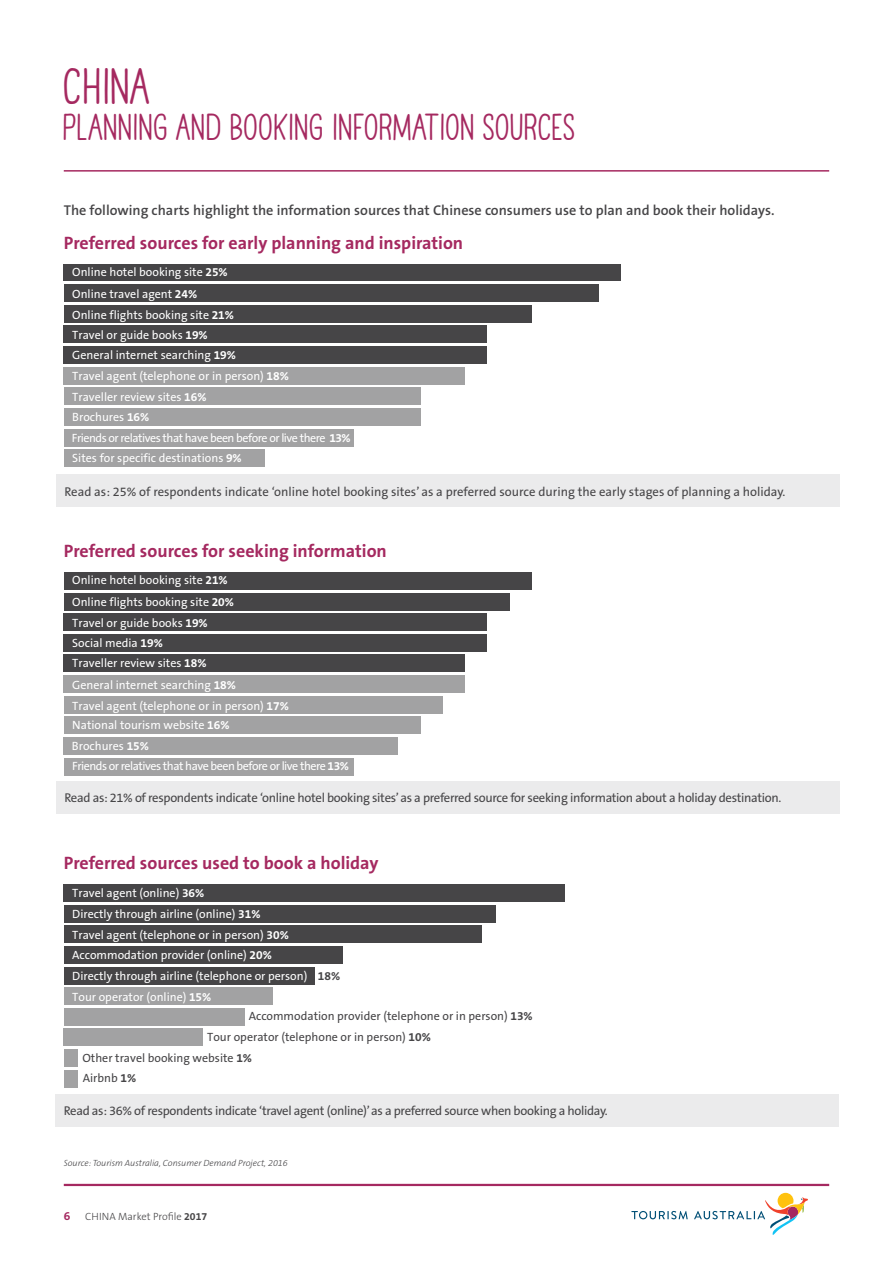
<style>
.page{position:relative;width:893px;height:1263px;background:#fff}
.page>*{position:absolute;margin:0;border:0;box-sizing:border-box;transform-origin:0 0}
.t1{font:700 45px "TAHAVEANICEDAY Basic";color:#a52960}
.t2{font:700 33px "TAHAVEANICEDAY Basic";color:#a52960}
.t3{font:700 18px "The Sans B7";color:#a52960}
.t4{font:600 14.25px "The Sans B6";color:#464547}
.t5{font:12.75px "The Sans B5 Plain";letter-spacing:-.025em;color:#464547}
.t6{font:12.75px "The Sans B5 Plain";color:#464547}
.t7{font:12px/20.7px "The Sans B5 Plain";color:#fff}
.t8{font:12px "The Sans B5 Plain";color:#464547}
.t9{font:12px/21px "The Sans B5 Plain";letter-spacing:-.04em;color:#fff}
.t10{font:300 10.5px "The Sans B3";color:#464547}
.t11{font:italic 300 9px "The Sans B3";color:#464547}
.s1{font-family:"The Sans B7";font-weight:700}
.s2{font-family:"The Sans B7";font-weight:700;color:#464547}
.s3{font-family:"The Sans B7";font-weight:700;font-size:12px;color:#a52960}
</style>
<div class="page">
<hr style="left:64px;top:1184px;width:765px;height:2px;background:#a52960">
<svg style="left:631px;top:1211px;width:57px;height:8px"></svg>
<svg style="left:694px;top:1193px;width:114px;height:42px"></svg>
<hr style="left:64px;top:170px;width:765px;height:2px;background:#a52960">
<div style="left:64px;top:450px;width:200px;height:17px;background:#a2a2a3"></div>
<div style="left:64px;top:429px;width:289px;height:17px;background:#a2a2a3"></div>
<div style="left:64px;top:408px;width:356px;height:17px;background:#a2a2a3"></div>
<div style="left:64px;top:388px;width:356px;height:17px;background:#a2a2a3"></div>
<div style="left:64px;top:367px;width:401px;height:17px;background:#a2a2a3"></div>
<div style="left:64px;top:346px;width:423px;height:18px;background:#464547"></div>
<div style="left:64px;top:326px;width:423px;height:17px;background:#464547"></div>
<div style="left:64px;top:305px;width:468px;height:17px;background:#464547"></div>
<div style="left:64px;top:285px;width:534px;height:17px;background:#464547"></div>
<div style="left:64px;top:264px;width:557px;height:17px;background:#464547"></div>
<div style="left:64px;top:758px;width:289px;height:17px;background:#a2a2a3"></div>
<div style="left:64px;top:737px;width:334px;height:17px;background:#a2a2a3"></div>
<div style="left:64px;top:717px;width:356px;height:17px;background:#a2a2a3"></div>
<div style="left:64px;top:696px;width:379px;height:17px;background:#a2a2a3"></div>
<div style="left:64px;top:675px;width:401px;height:18px;background:#a2a2a3"></div>
<div style="left:64px;top:655px;width:401px;height:17px;background:#464547"></div>
<div style="left:64px;top:634px;width:423px;height:17px;background:#464547"></div>
<div style="left:64px;top:614px;width:423px;height:17px;background:#464547"></div>
<div style="left:64px;top:593px;width:445px;height:17px;background:#464547"></div>
<div style="left:64px;top:572px;width:468px;height:17px;background:#464547"></div>
<div style="left:64px;top:1070px;width:14px;height:17px;background:#a2a2a3"></div>
<div style="left:64px;top:1049px;width:14px;height:18px;background:#a2a2a3"></div>
<div style="left:64px;top:1029px;width:139px;height:17px;background:#a2a2a3"></div>
<div style="left:64px;top:1008px;width:181px;height:17px;background:#a2a2a3"></div>
<div style="left:64px;top:988px;width:209px;height:17px;background:#a2a2a3"></div>
<div style="left:64px;top:967px;width:250px;height:17px;background:#464547"></div>
<div style="left:64px;top:946px;width:278px;height:17px;background:#464547"></div>
<div style="left:64px;top:926px;width:417px;height:17px;background:#464547"></div>
<div style="left:64px;top:905px;width:431px;height:17px;background:#464547"></div>
<div style="left:64px;top:884px;width:501px;height:18px;background:#464547"></div>
<div style="left:56px;top:474px;width:783px;height:33px;background:#ebebec"></div>
<div style="left:56px;top:781px;width:783px;height:33px;background:#ebebec"></div>
<div style="left:55px;top:1094px;width:783px;height:32px;background:#ebebec"></div>
<h1 class="t1" style="left:64px;top:60px;width:89px">CHINA</h1>
<h2 class="t2" style="left:64px;top:107px;width:514px">PLANNING AND BOOKING INFORMATION SOURCES</h2>
<p class="t4" style="left:64px;top:202px;width:712px">The following charts highlight the information sources that Chinese consumers use to plan and book their holidays.</p>
<h3 class="t3" style="left:64px;top:234px;width:401px">Preferred sources for early planning and inspiration</h3>
<p class="t7" style="left:72px;top:262px;width:165px">Online hotel booking site <span class="s1">25%<br></span>Online travel agent <span class="s1">24%<br></span>Online flights booking site <span class="s1">21%<br></span>Travel or guide books <span class="s1">19%<br></span>General internet searching <span class="s1">19%</span></p>
<p class="t7" style="left:72px;top:366px;width:218px">Travel agent (telephone or in person) <span class="s1">18%<br></span>Traveller review sites <span class="s1">16%</span></p>
<p class="t9" style="left:72px;top:407px;width:280px">Brochures <span class="s1">16%<br></span>Friends or relatives that have been before or live there <span class="s1">13%</span></p>
<p class="t7" style="left:72px;top:448px;width:171px">Sites for specific destinations <span class="s1">9%</span></p>
<p class="t6" style="left:65px;top:485px;width:722px">Read as: 25% of respondents indicate ‘online hotel booking sites’ as a preferred source during the early stages of planning a holiday.</p>
<h3 class="t3" style="left:64px;top:541px;width:325px">Preferred sources for seeking information</h3>
<p class="t7" style="left:72px;top:570px;width:163px">Online hotel booking site <span class="s1">21%<br></span>Online flights booking site <span class="s1">20%<br></span>Travel or guide books <span class="s1">19%<br></span>Social media <span class="s1">19%<br></span>Traveller review sites <span class="s1">18%</span></p>
<p class="t7" style="left:72px;top:675px;width:218px">General internet searching <span class="s1">18%<br></span>Travel agent (telephone or in person) <span class="s1">17%</span></p>
<p class="t7" style="left:72px;top:715px;width:159px">National tourism website <span class="s1">16%<br></span>Brochures <span class="s1">15%</span></p>
<p class="t9" style="left:72px;top:756px;width:278px">Friends or relatives that have been before or live there <span class="s1">13%</span></p>
<p class="t5" style="left:65px;top:791px;width:718px">Read as: 21% of respondents indicate ‘online hotel booking sites’ as a preferred source for seeking information about a holiday destination.</p>
<h3 class="t3" style="left:64px;top:854px;width:316px">Preferred sources used to book a holiday</h3>
<p class="t7" style="left:72px;top:883px;width:269px">Travel agent (online) <span class="s1">36%<br></span>Directly through airline (online) <span class="s1">31%<br></span>Travel agent (telephone or in person) <span class="s1">30% </span>Accommodation provider (online) <span class="s1">20%<br></span>Directly through airline (telephone or person) <span class="s2">18%</span></p>
<p class="t7" style="left:72px;top:987px;width:141px">Tour operator (online) <span class="s1">15%</span></p>
<p class="t8" style="left:249px;top:1010px;width:285px">Accommodation provider (telephone or in person) <span class="s1">13%</span></p>
<p class="t8" style="left:207px;top:1031px;width:225px">Tour operator (telephone or in person) <span class="s1">10%</span></p>
<p class="t8" style="left:82px;top:1052px;width:171px">Other travel booking website <span class="s1">1%</span></p>
<p class="t8" style="left:83px;top:1072px;width:55px">Airbnb <span class="s1">1%</span></p>
<p class="t5" style="left:64px;top:1104px;width:545px">Read as: 36% of respondents indicate ‘travel agent (online)’ as a preferred source when booking a holiday.</p>
<p class="t11" style="left:64px;top:1158px;width:226px">Source: Tourism Australia, Consumer Demand Project, 2016</p>
<p class="t10" style="left:64px;top:1211px;width:145px"><span class="s3">6</span> CHINA Market Profile <span class="s1">2017</span></p>
</div>
